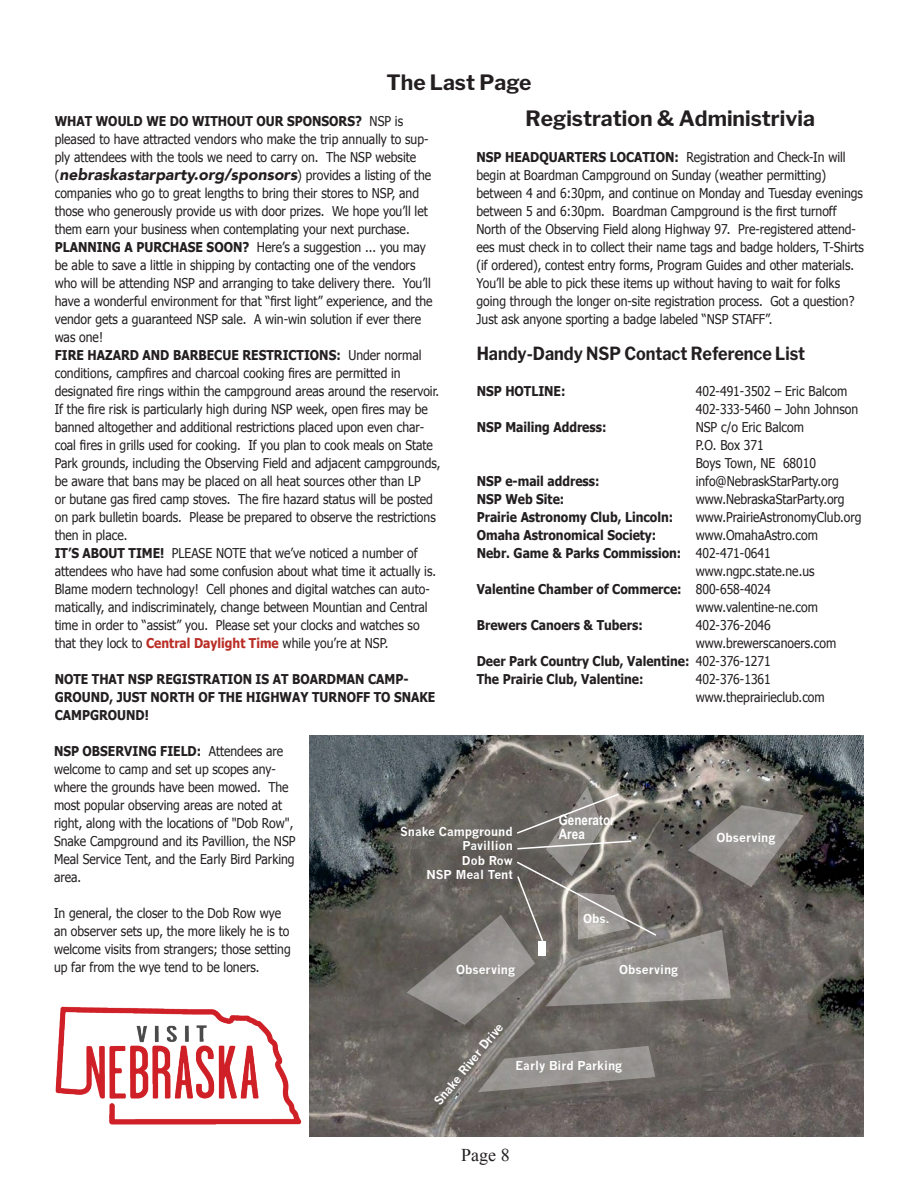
<style>
.page{position:relative;width:918px;height:1188px;background:#fff}
.page>*{position:absolute;margin:0;border:0;box-sizing:border-box;transform-origin:0 0}
.SubHead{font:700 21px "Libre Franklin";color:#231f20}
.t1{font:700 18px "Libre Franklin";color:#231f20;scale:.9 1}
.t2{font:18px "Times New Roman";color:#231f20}
.Body_Text1{font:italic 900 15.75px "Avenir";color:#231f20}
.t3{font:700 14.25px "Arial Narrow";color:#fff}
.Body_Text1-2{font:13.5px/18px "Tahoma";color:#231f20;scale:.9 1}
.Body_Text1-3{font:700 13.5px/18px "Tahoma";color:#231f20;scale:.9 1}
.t4{font:700 12px "News Gothic";color:#fff}
.s1{font-weight:700}
.s2{font-family:"Tahoma";font-weight:400;font-style:normal;font-size:13.5px}
.s3{font-weight:700;color:#ba2e27}
.s4{font-weight:400}
</style>
<div class="page">
<img style="left:309px;top:736px;width:554px;height:400px">
<svg style="left:478px;top:1046px;width:177px;height:46px"></svg>
<svg style="left:407px;top:786px;width:397px;height:239px"></svg>
<img style="left:55px;top:1006px;width:247px;height:119px">
<p class="SubHead" style="left:387px;top:70px;width:146px">The Last Page</p>
<p class="Body_Text1-2" style="left:55px;top:111px;width:417px"><span class="s1">WHAT WOULD WE DO WITHOUT OUR SPONSORS?</span> NSP is pleased to have attracted vendors who make the trip annually to sup&shy;ply attendees with the tools we need to carry on. The NSP website</p>
<p class="Body_Text1" style="left:55px;top:162px;width:378px"><span class="s2">(</span>nebraskastarparty.org/sponsors<span class="s2">) provides a listing of the</span></p>
<p class="Body_Text1-2" style="left:55px;top:183px;width:416px">companies who go to great lengths to bring their stores to NSP, and those who generously provide us with door prizes. We hope you’ll let them earn your business when contemplating your next purchase.</p>
<p class="Body_Text1-2" style="left:55px;top:237px;width:421px"><span class="s1">PLANNING A PURCHASE SOON?</span> Here’s a suggestion ... you may be able to save a little in shipping by contacting one of the vendors who will be attending NSP and arranging to take delivery there. You’ll have a wonderful environment for that “first light” experience, and the vendor gets a guaranteed NSP sale. A win-win solution if ever there was one!</p>
<p class="Body_Text1-2" style="left:55px;top:345px;width:430px"><span class="s1">FIRE HAZARD AND BARBECUE RESTRICTIONS:</span> Under normal conditions, campfires and charcoal cooking fires are permitted in designated fire rings within the campground areas around the reservoir.<br>If the fire risk is particularly high during NSP week, open fires may be banned altogether and additional restrictions placed upon even char&shy;coal fires in grills used for cooking. If you plan to cook meals on State Park grounds, including the Observing Field and adjacent campgrounds, be aware that bans may be placed on all heat sources other than LP<br>or butane gas fired camp stoves. The fire hazard status will be posted on park bulletin boards. Please be prepared to observe the restrictions then in place.</p>
<p class="Body_Text1-2" style="left:55px;top:543px;width:425px"><span class="s1">IT’S ABOUT TIME!</span> PLEASE NOTE that we’ve noticed a number of attendees who have had some confusion about what time it actually is.<br>Blame modern technology! Cell phones and digital watches can auto&shy;matically, and indiscriminately, change between Mountian and Central time in order to “assist” you. Please set your clocks and watches so that they lock to <span class="s3">Central Daylight Time</span> while you’re at NSP.</p>
<p class="Body_Text1-3" style="left:55px;top:669px;width:424px">NOTE THAT NSP REGISTRATION IS AT BOARDMAN CAMP-<br>GROUND, JUST NORTH OF THE HIGHWAY TURNOFF TO SNAKE<br>CAMPGROUND!</p>
<p class="SubHead" style="left:526px;top:106px;width:291px">Registration &amp; Administrivia</p>
<p class="Body_Text1-2" style="left:477px;top:147px;width:432px"><span class="s1">NSP HEADQUARTERS LOCATION:</span> Registration and Check-In will begin at Boardman Campground on Sunday (weather permitting) between 4 and 6:30pm, and continue on Monday and Tuesday evenings between 5 and 6:30pm. Boardman Campground is the first turnoff North of the Observing Field along Highway 97. Pre-registered attend&shy;ees must check in to collect their name tags and badge holders, T-Shirts (if ordered), contest entry forms, Program Guides and other materials.<br>You’ll be able to pick these items up without having to wait for folks going through the longer on-site registration process. Got a question?<br>Just ask anyone sporting a badge labeled “NSP STAFF”.</p>
<p class="t1" style="left:477px;top:343px;width:367px">Handy-Dandy NSP Contact Reference List</p>
<p class="Body_Text1-3" style="left:477px;top:381px;width:100px">NSP HOTLINE:</p>
<p class="Body_Text1-2" style="left:696px;top:381px;width:170px">402-491-3502 – Eric Balcom</p>
<p class="Body_Text1-2" style="left:696px;top:399px;width:182px">402-333-5460 – John Johnson</p>
<p class="Body_Text1-3" style="left:477px;top:417px;width:146px">NSP Mailing Address:</p>
<p class="Body_Text1-2" style="left:696px;top:417px;width:122px">NSP c/o Eric Balcom</p>
<p class="Body_Text1-2" style="left:696px;top:435px;width:77px">P.O. Box 371</p>
<p class="Body_Text1-2" style="left:696px;top:453px;width:135px">Boys Town, NE 68010</p>
<p class="Body_Text1-3" style="left:477px;top:471px;width:138px">NSP e-mail address:</p>
<p class="Body_Text1-2" style="left:696px;top:471px;width:161px">info@NebraskStarParty.org</p>
<p class="Body_Text1-3" style="left:477px;top:489px;width:99px">NSP Web Site:</p>
<p class="Body_Text1-2" style="left:696px;top:489px;width:167px">www.NebraskaStarParty.org</p>
<p class="Body_Text1-3" style="left:477px;top:507px;width:220px">Prairie Astronomy Club, Lincoln:</p>
<p class="Body_Text1-2" style="left:696px;top:507px;width:186px">www.PrairieAstronomyClub.org</p>
<p class="Body_Text1-3" style="left:477px;top:525px;width:201px">Omaha Astronomical Society:</p>
<p class="Body_Text1-2" style="left:696px;top:525px;width:137px">www.OmahaAstro.com</p>
<p class="Body_Text1-3" style="left:477px;top:543px;width:328px">Nebr. Game &amp; Parks Commission: <span class="s4">402-471-0641</span></p>
<p class="Body_Text1-2" style="left:696px;top:561px;width:134px">www.ngpc.state.ne.us</p>
<p class="Body_Text1-3" style="left:477px;top:579px;width:328px">Valentine Chamber of Commerce: <span class="s4">800-658-4024</span></p>
<p class="Body_Text1-2" style="left:696px;top:597px;width:137px">www.valentine-ne.com</p>
<p class="Body_Text1-3" style="left:477px;top:615px;width:186px">Brewers Canoers &amp; Tubers:</p>
<p class="Body_Text1-2" style="left:696px;top:615px;width:85px">402-376-2046</p>
<p class="Body_Text1-2" style="left:477px;top:633px;width:401px;text-indent:219px">www.brewerscanoers.com<br><span class="s1">Deer Park Country Club, Valentine:</span> 402-376-1271</p>
<p class="Body_Text1-3" style="left:477px;top:669px;width:187px">The Prairie Club, Valentine:</p>
<p class="Body_Text1-2" style="left:696px;top:669px;width:85px">402-376-1361</p>
<p class="Body_Text1-2" style="left:696px;top:687px;width:145px">www.theprairieclub.com</p>
<p class="Body_Text1-2" style="left:54px;top:741px;width:270px"><span class="s1">NSP OBSERVING FIELD:</span> Attendees are welcome to camp and set up scopes any&shy;where the grounds have been mowed. The most popular observing areas are noted at right, along with the locations of "Dob Row", Snake Campground and its Pavillion, the NSP Meal Service Tent, and the Early Bird Parking area.</p>
<p class="Body_Text1-2" style="left:54px;top:903px;width:265px">In general, the closer to the Dob Row wye an observer sets up, the more likely he is to welcome visits from strangers; those setting up far from the wye tend to be loners.</p>
<p class="t4" style="left:400px;top:824px;width:114px">Snake Campground</p>
<p class="t4" style="left:463px;top:838px;width:52px">Pavillion</p>
<p class="t4" style="left:462px;top:853px;width:52px">Dob Row</p>
<p class="t4" style="left:426px;top:867px;width:88px">NSP Meal Tent</p>
<p class="t3" style="left:559px;top:810px;width:57px">Generator</p>
<p class="t3" style="left:559px;top:823px;width:27px">Area</p>
<p class="t4" style="left:583px;top:911px;width:28px">Obs.</p>
<p class="t4" style="left:456px;top:962px;width:60px">Observing</p>
<p class="t4" style="left:619px;top:963px;width:60px">Observing</p>
<p class="t4" style="left:431px;top:1099px;width:103px;rotate:-51deg">Snake River Drive</p>
<p class="t4" style="left:516px;top:1059px;width:108px">Early Bird Parking</p>
<p class="t2" style="left:461px;top:1143px;width:50px">Page 8</p>
<p class="t4" style="left:716px;top:830px;width:60px">Observing</p>
</div>
